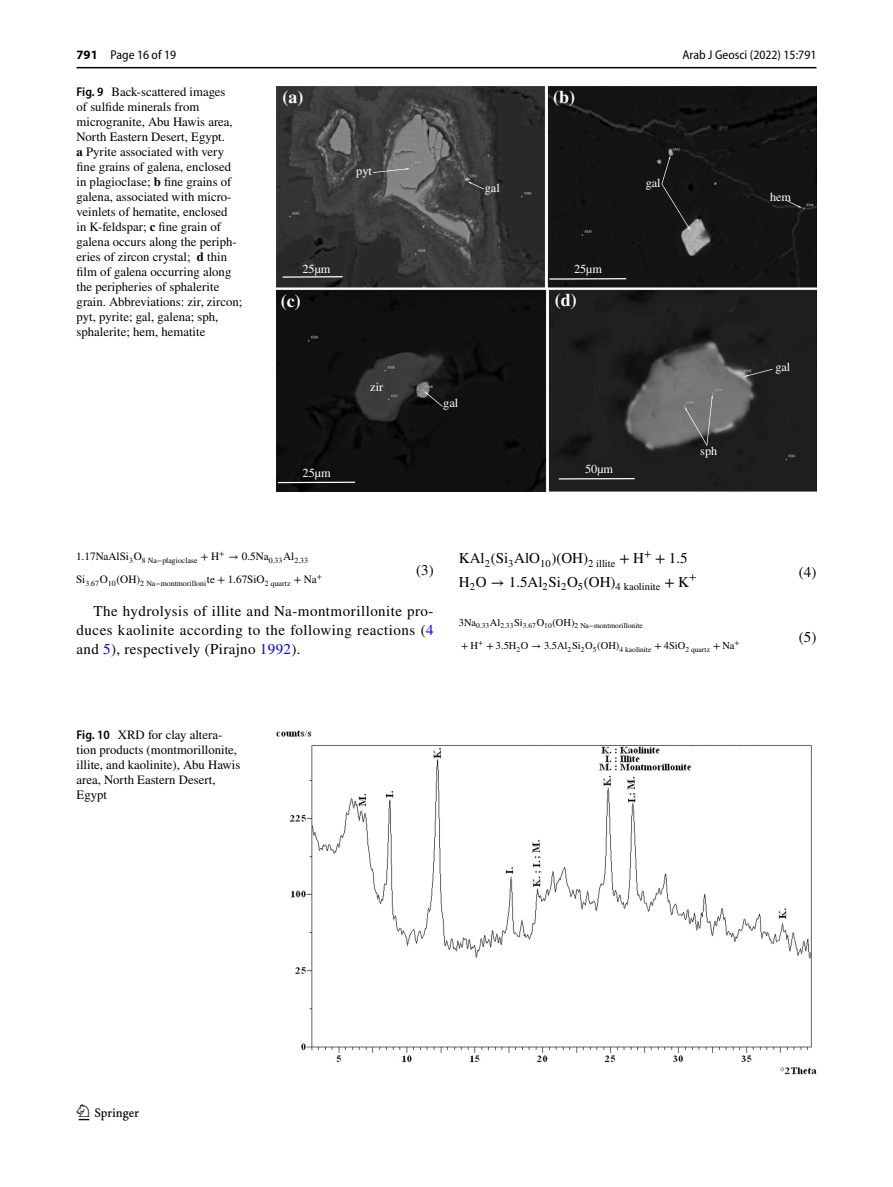
<style>
.page{position:relative;width:893px;height:1187px;background:#fff}
.page>*{position:absolute;margin:0;border:0;box-sizing:border-box;transform-origin:0 0}
.t1{font:22.5px "Springnew Regular 2";color:#000}
.t2{font:18px "Times Bold 7";color:#fff}
.t3{font:15px/18.8px "STIX";letter-spacing:.025em;color:#000;text-align:justify}
.t4{font:15px "STIX General Regular 5";color:#000}
.t5{font:12.75px/15px "STIX";color:#000}
.t6{font:semi-condensed 12.75px "Myriad Pro";color:#000}
.t7{font:12.3px "Times Roman 4";color:#fff}
.t8{font:10.5px "STIX General Regular 6";color:#000}
.t9{font:10.5px "STIX General Regular 5";color:#000}
.t10{font:7.8px "STIX General Regular 4";color:#000}
.t11{font:7.5px "STIX General Regular 6";color:#000}
.s1{font-weight:700;font-stretch:normal}
.s2{font-family:"Myriad Pro";font-weight:600;font-stretch:semi-condensed}
.s3{font-weight:700}
.s4{font-family:"STIX Math Regular 4"}
.s5{color:#00f}
.s6{font-family:"STIX Math Regular 5"}
.s7{font-family:"STIX Math Regular 3"}
.s8{font-family:"STIX Math Sans Regular 3"}
</style>
<div class="page">
<hr style="left:77px;top:67px;width:739px;height:1px;background:#000">
<img style="left:276px;top:87px;width:540px;height:404px">
<hr style="left:283px;top:276px;width:59px;height:2px;background:#fff">
<svg style="left:468px;top:181px;width:16px;height:8px"></svg>
<svg style="left:373px;top:168px;width:37px;height:5px"></svg>
<hr style="left:549px;top:278px;width:77px;height:2px;background:#fff">
<svg style="left:787px;top:200px;width:15px;height:8px"></svg>
<svg style="left:661px;top:155px;width:30px;height:76px;background:#1b1b1b"></svg>
<hr style="left:278px;top:481px;width:77px;height:2px;background:#fff">
<svg style="left:424px;top:391px;width:19px;height:16px"></svg>
<hr style="left:559px;top:478px;width:76px;height:1px;background:#fff">
<svg style="left:744px;top:369px;width:29px;height:7px"></svg>
<svg style="left:684px;top:394px;width:29px;height:51px"></svg>
<img style="left:276px;top:730px;width:540px;height:343px">
<p class="t6" style="left:77px;top:48px;width:101px"><span class="s1">791</span> Page 16 of 19</p>
<p class="t5" style="left:77px;top:85px;width:167px"><span class="s2">Fig. 9</span> Back-scattered images<br>of sulfide minerals from microgranite, Abu Hawis area,<br>North Eastern Desert, Egypt.<br><span class="s3">a</span> Pyrite associated with very fine grains of galena, enclosed in plagioclase; <span class="s3">b</span> fine grains of galena, associated with micro&shy;veinlets of hematite, enclosed<br>in K-feldspar; <span class="s3">c</span> fine grain of galena occurs along the periph&shy;eries of zircon crystal; <span class="s3">d</span> thin film of galena occurring along the peripheries of sphalerite grain. Abbreviations: zir, zircon; pyt, pyrite; gal, galena; sph, sphalerite; hem, hematite</p>
<h2 class="t2" style="left:283px;top:87px;width:22px">(a)</h2>
<p class="t7" style="left:356px;top:164px;width:17px">pyt</p>
<p class="t7" style="left:302px;top:262px;width:30px">25µm</p>
<h2 class="t2" style="left:281px;top:290px;width:21px">(c)</h2>
<p class="t7" style="left:303px;top:465px;width:30px">25µm</p>
<p class="t7" style="left:370px;top:379px;width:15px">zir</p>
<p class="t7" style="left:485px;top:181px;width:17px">gal</p>
<p class="t7" style="left:443px;top:396px;width:17px">gal</p>
<h2 class="t2" style="left:553px;top:87px;width:23px">(b)</h2>
<p class="t7" style="left:574px;top:262px;width:30px">25µm</p>
<h2 class="t2" style="left:555px;top:289px;width:23px">(d)</h2>
<p class="t7" style="left:585px;top:462px;width:29px">50µm</p>
<p class="t6" style="left:682px;top:48px;width:135px">Arab J Geosci (2022) 15:791</p>
<p class="t7" style="left:646px;top:176px;width:17px">gal</p>
<p class="t7" style="left:770px;top:189px;width:23px">hem</p>
<p class="t7" style="left:700px;top:444px;width:19px">sph</p>
<p class="t7" style="left:775px;top:360px;width:16px">gal</p>
<p class="t10" style="left:76px;top:557px;width:234px"><sup>1.17NaAlSi</sup>3<sup>O</sup>8 Na<span class="s4">−</span>plagioclase <sup>+</sup> <sup>H</sup><sup>+</sup> <sup>→</sup> <sup>0.5Na</sup>0.33<sup>Al</sup>2.33</p>
<p class="t10" style="left:76px;top:580px;width:248px"><sup>Si</sup>3.67<sup>O</sup>10<sup>(</sup><sup>OH</sup><sup>)</sup>2 Na<span class="s4">−</span>montmorilloni<sup>te</sup> <sup>+</sup> <sup>1.67SiO</sup>2 quartz <sup>+</sup> <sup>Na</sup><sup>+</sup></p>
<p class="t3" style="left:416px;top:562px;width:19px">(3)</p>
<p class="t3" style="left:77px;top:602px;width:359px;text-indent:17px">The hydrolysis of illite and Na-montmorillonite pro&shy;duces kaolinite according to the following reactions (<span class="s5">4 </span>and <span class="s5">5</span>), respectively (Pirajno <span class="s5">1992</span>).</p>
<p class="t4" style="left:459px;top:549px;width:230px">KAl<sub>2</sub><span class="s6">(</span>Si<sub>3</sub>AlO<sub>10</sub><span class="s6">)(</span>OH<span class="s6">)</span><sub>2</sub> <sub>illite</sub> <span class="s6">+</span> H<sup>+</sup> <span class="s6">+</span> 1.5</p>
<p class="t9" style="left:459px;top:580px;width:239px"><sup>H</sup>2<sup>O</sup> <sup>→</sup> <sup>1.5Al</sup>2<sup>Si</sup>2<sup>O</sup>5<sup>(</sup><sup>OH</sup><sup>)</sup>4 kaolinite <sup>+</sup> <sup>K</sup><sup>+</sup></p>
<p class="t11" style="left:459px;top:623px;width:186px"><sup>3Na</sup>0.33<sup>Al</sup>2.33<sup>Si</sup>3.67<sup>O</sup>10<sup>(</sup><sup>OH</sup><sup>)</sup>2 Na<span class="s7">−</span>montmorillonite</p>
<p class="t8" style="left:461px;top:641px;width:280px"><span class="s7">+</span> H<sup>+</sup> <span class="s7">+</span> 3.5H<sub>2</sub>O <span class="s8">→</span> 3.5Al<sub>2</sub>Si<sub>2</sub>O<sub>5</sub><span class="s7">(</span>OH<span class="s7">)</span><sub>4</sub> <sub>kaolinite</sub> <span class="s7">+</span> 4SiO<sub>2</sub> <sub>quartz</sub> <span class="s7">+</span> Na<sup>+</sup></p>
<p class="t3" style="left:799px;top:563px;width:19px">(4)</p>
<p class="t3" style="left:799px;top:628px;width:19px">(5)</p>
<p class="t5" style="left:77px;top:728px;width:165px"><span class="s2">Fig. 10</span> XRD for clay altera&shy;tion products (montmorillonite, illite, and kaolinite), Abu Hawis area, North Eastern Desert,<br>Egypt</p>
<h1 class="t1" style="left:79px;top:1104px;width:62px">1 3</h1>
</div>
